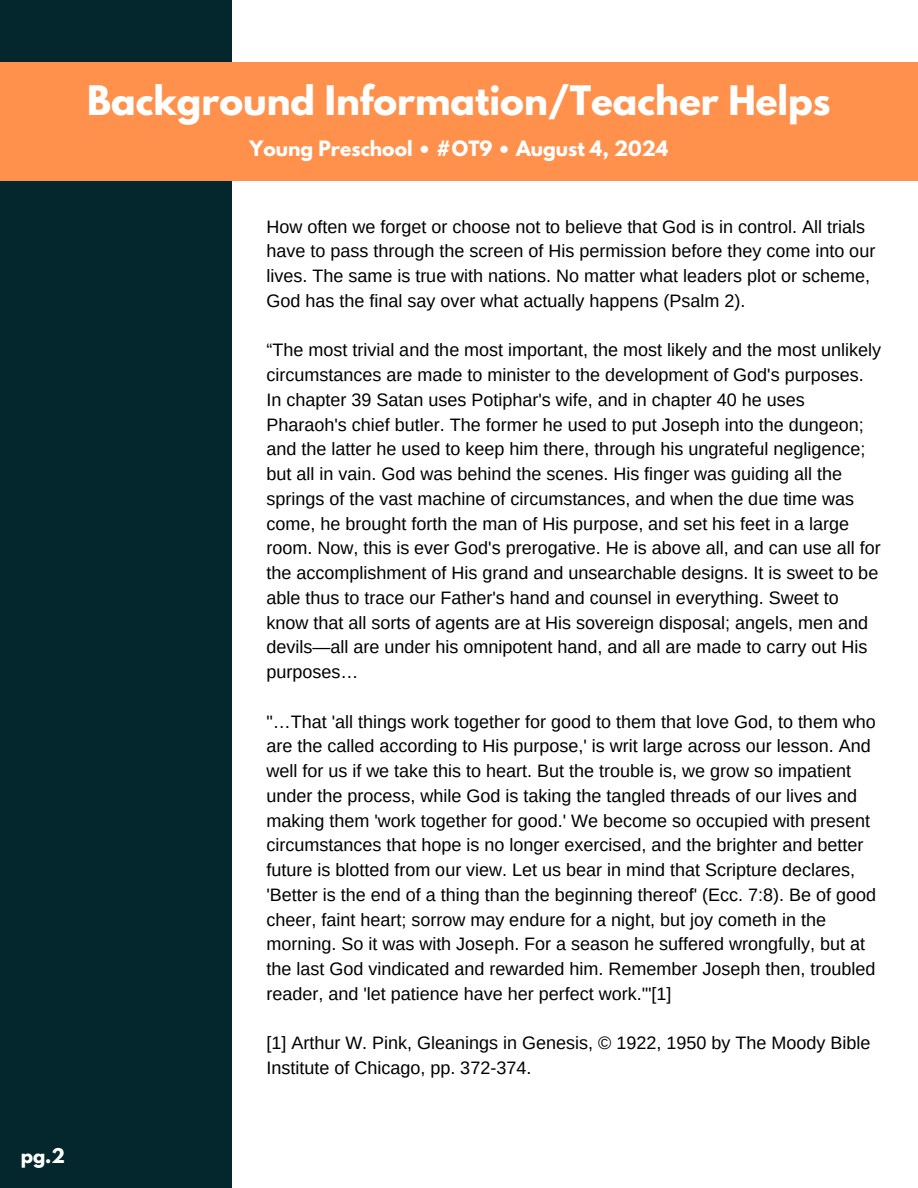
<style>
.page{position:relative;width:918px;height:1188px;background:#fff}
.page>*{position:absolute;margin:0;border:0;box-sizing:border-box;transform-origin:0 0}
.t1{font:700 36px "League Spartan";color:#fff}
.t2{font:700 18.75px "League Spartan";color:#fff}
.t3{font:18px/24.8px "Arimo";color:#000}
.t4{font:700 18px "League Spartan";color:#fff}
</style>
<div class="page">
<div style="left:0;top:0;width:232px;height:1188px;background:#03272d"></div>
<div style="left:0;top:62px;width:918px;height:119px;background:#ff914d"></div>
<h2 class="t1" style="left:87px;top:83px;width:745px">Background Information/Teacher Helps</h2>
<h1 class="t2" style="left:250px;top:139px;width:420px">Young Preschool • #OT9 • August 4, 2024</h1>
<h2 class="t3" style="left:266px;top:214px;width:610px">How often we forget or choose not to believe that God is in control. All trials have to pass through the screen of His permission before they come into our lives. The same is true with nations. No matter what leaders plot or scheme, God has the final say over what actually happens (Psalm 2).</h2>
<p class="t3" style="left:266px;top:338px;width:616px">“The most trivial and the most important, the most likely and the most unlikely circumstances are made to minister to the development of God's purposes.<br>In chapter 39 Satan uses Potiphar's wife, and in chapter 40 he uses Pharaoh's chief butler. The former he used to put Joseph into the dungeon; and the latter he used to keep him there, through his ungrateful negligence; but all in vain. God was behind the scenes. His finger was guiding all the springs of the vast machine of circumstances, and when the due time was come, he brought forth the man of His purpose, and set his feet in a large room. Now, this is ever God's prerogative. He is above all, and can use all for the accomplishment of His grand and unsearchable designs. It is sweet to be able thus to trace our Father's hand and counsel in everything. Sweet to know that all sorts of agents are at His sovereign disposal; angels, men and devils—all are under his omnipotent hand, and all are made to carry out His purposes…</p>
<p class="t3" style="left:266px;top:709px;width:611px">"…That 'all things work together for good to them that love God, to them who are the called according to His purpose,' is writ large across our lesson. And well for us if we take this to heart. But the trouble is, we grow so impatient under the process, while God is taking the tangled threads of our lives and making them 'work together for good.' We become so occupied with present circumstances that hope is no longer exercised, and the brighter and better future is blotted from our view. Let us bear in mind that Scripture declares, 'Better is the end of a thing than the beginning thereof' (Ecc. 7:8). Be of good cheer, faint heart; sorrow may endure for a night, but joy cometh in the morning. So it was with Joseph. For a season he suffered wrongfully, but at the last God vindicated and rewarded him. Remember Joseph then, troubled reader, and 'let patience have her perfect work.'"[1]</p>
<p class="t3" style="left:266px;top:1031px;width:606px">[1] Arthur W. Pink, Gleanings in Genesis, © 1922, 1950 by The Moody Bible<br>Institute of Chicago, pp. 372-374.</p>
<p class="t4" style="left:21px;top:1146px;width:46px">pg.2</p>
</div>
